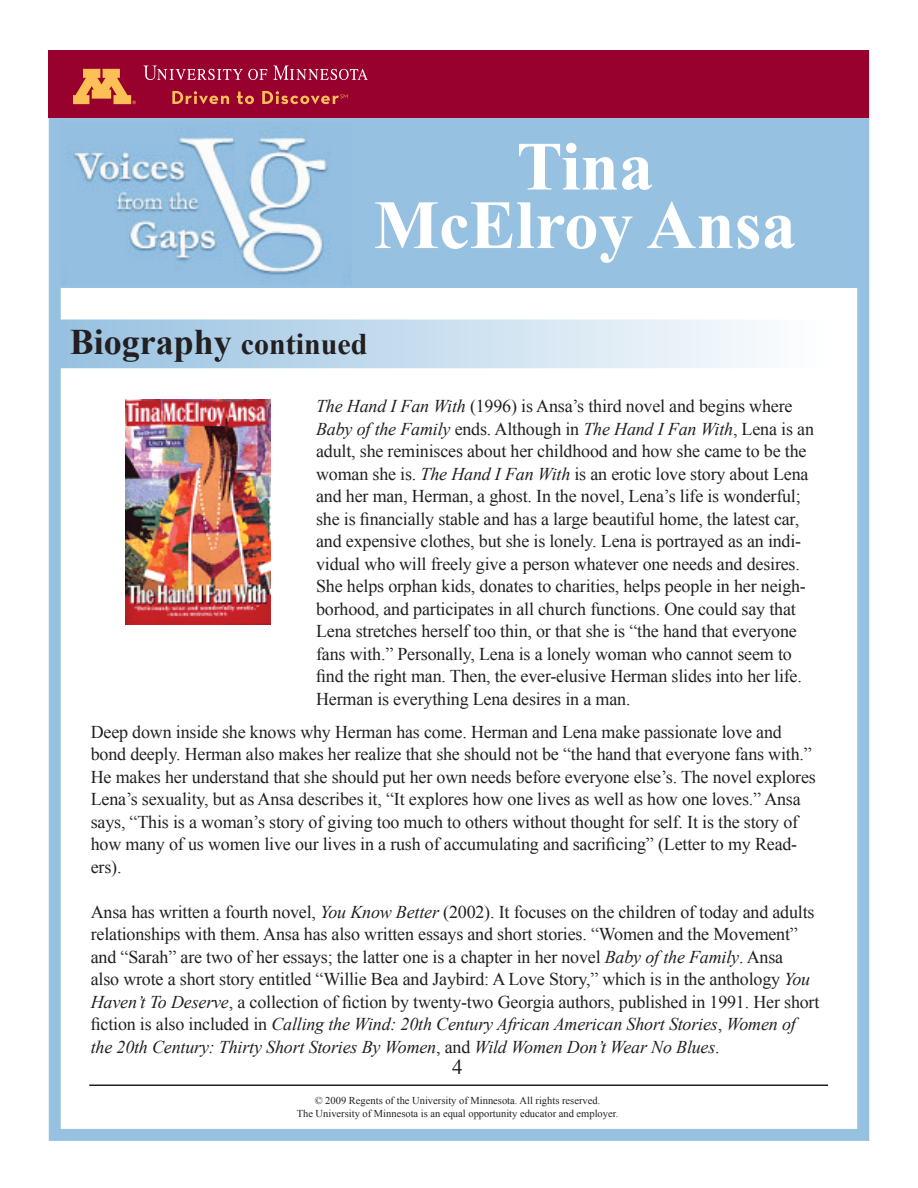
<style>
.page{position:relative;width:918px;height:1188px;background:#fff}
.page>*{position:absolute;margin:0;border:0;box-sizing:border-box;transform-origin:0 0}
.t1{font:700 69px/58.5px "Times New Roman";color:#fff;text-align:center}
.t2{font:700 36px "Times New Roman";color:#231f20}
.t3{font:21px "Times New Roman";color:#231f20}
.t4{font:18px/22.5px "Times New Roman";letter-spacing:-.01em;color:#231f20}
.t5{font:10.5px/13.5px "Times New Roman";color:#231f20;text-align:center}
.s1{font-size:30px}
.s2{font-style:italic}
</style>
<div class="page">
<div style="left:52px;top:318px;width:774px;height:52px;background:linear-gradient(to right,#96c0e0,#fefefe);border:2px solid #fff"></div>
<hr style="left:89px;top:1084px;width:739px;height:2px;background:#231f20">
<div style="left:55px;top:117px;width:810px;height:173px;background:#97c1e1;border:2px solid #fff"></div>
<img style="left:63px;top:131px;width:287px;height:153px">
<img style="left:125px;top:400px;width:146px;height:225px">
<div style="left:49px;top:50px;width:820px;height:1091px;border:12px solid #97c1e1"></div>
<div style="left:49px;top:51px;width:820px;height:67px;background:#98012d"></div>
<svg style="left:74px;top:69px;width:62px;height:35px"></svg>
<svg style="left:273px;top:66px;width:95px;height:14px"></svg>
<svg style="left:144px;top:66px;width:123px;height:14px"></svg>
<svg style="left:172px;top:91px;width:57px;height:13px"></svg>
<svg style="left:237px;top:92px;width:17px;height:12px"></svg>
<svg style="left:262px;top:91px;width:86px;height:13px"></svg>
<h1 class="t1" style="left:374px;top:135px;width:424px">Tina<br>McElroy Ansa</h1>
<h2 class="t2" style="left:70px;top:317px;width:299px">Biography <span class="s1">continued</span></h2>
<p class="t4" style="left:316px;top:395px;width:499px"><span class="s2">The Hand I Fan With</span> (1996) is Ansa’s third novel and begins where <span class="s2">Baby of the Family</span> ends. Although in <span class="s2">The Hand I Fan With</span>, Lena is an adult, she reminisces about her childhood and how she came to be the woman she is. <span class="s2">The Hand I Fan With</span> is an erotic love story about Lena and her man, Herman, a ghost. In the novel, Lena’s life is wonderful; she is financially stable and has a large beautiful home, the latest car, and expensive clothes, but she is lonely. Lena is portrayed as an indi&shy;vidual who will freely give a person whatever one needs and desires.<br>She helps orphan kids, donates to charities, helps people in her neigh&shy;borhood, and participates in all church functions. One could say that Lena stretches herself too thin, or that she is “the hand that everyone fans with.” Personally, Lena is a lonely woman who cannot seem to find the right man. Then, the ever-elusive Herman slides into her life.<br>Herman is everything Lena desires in a man.</p>
<p class="t4" style="left:91px;top:720px;width:727px">Deep down inside she knows why Herman has come. Herman and Lena make passionate love and bond deeply. Herman also makes her realize that she should not be “the hand that everyone fans with.” He makes her understand that she should put her own needs before everyone else’s. The novel explores Lena’s sexuality, but as Ansa describes it, “It explores how one lives as well as how one loves.” Ansa says, “This is a woman’s story of giving too much to others without thought for self. It is the story of how many of us women live our lives in a rush of accumulating and sacrificing” (Letter to my Read&shy;ers).</p>
<p class="t4" style="left:91px;top:900px;width:730px">Ansa has written a fourth novel, <span class="s2">You Know Better</span> (2002). It focuses on the children of today and adults relationships with them. Ansa has also written essays and short stories. “Women and the Movement” and “Sarah” are two of her essays; the latter one is a chapter in her novel <span class="s2">Baby of the Family</span>. Ansa<br>also wrote a short story entitled “Willie Bea and Jaybird: A Love Story,” which is in the anthology <span class="s2">You Haven’t To Deserve</span>, a collection of fiction by twenty-two Georgia authors, published in 1991. Her short fiction is also included in <span class="s2">Calling the Wind: 20th Century African American Short Stories</span>, <span class="s2">Women of the 20th Century: Thirty Short Stories By Women</span>, and <span class="s2">Wild Women Don’t Wear No Blues</span>.</p>
<p class="t3" style="left:452px;top:1053px;width:12px">4</p>
<p class="t5" style="left:297px;top:1093px;width:323px">© 2009 Regents of the University of Minnesota. All rights reserved.<br>The University of Minnesota is an equal opportunity educator and employer.</p>
</div>
